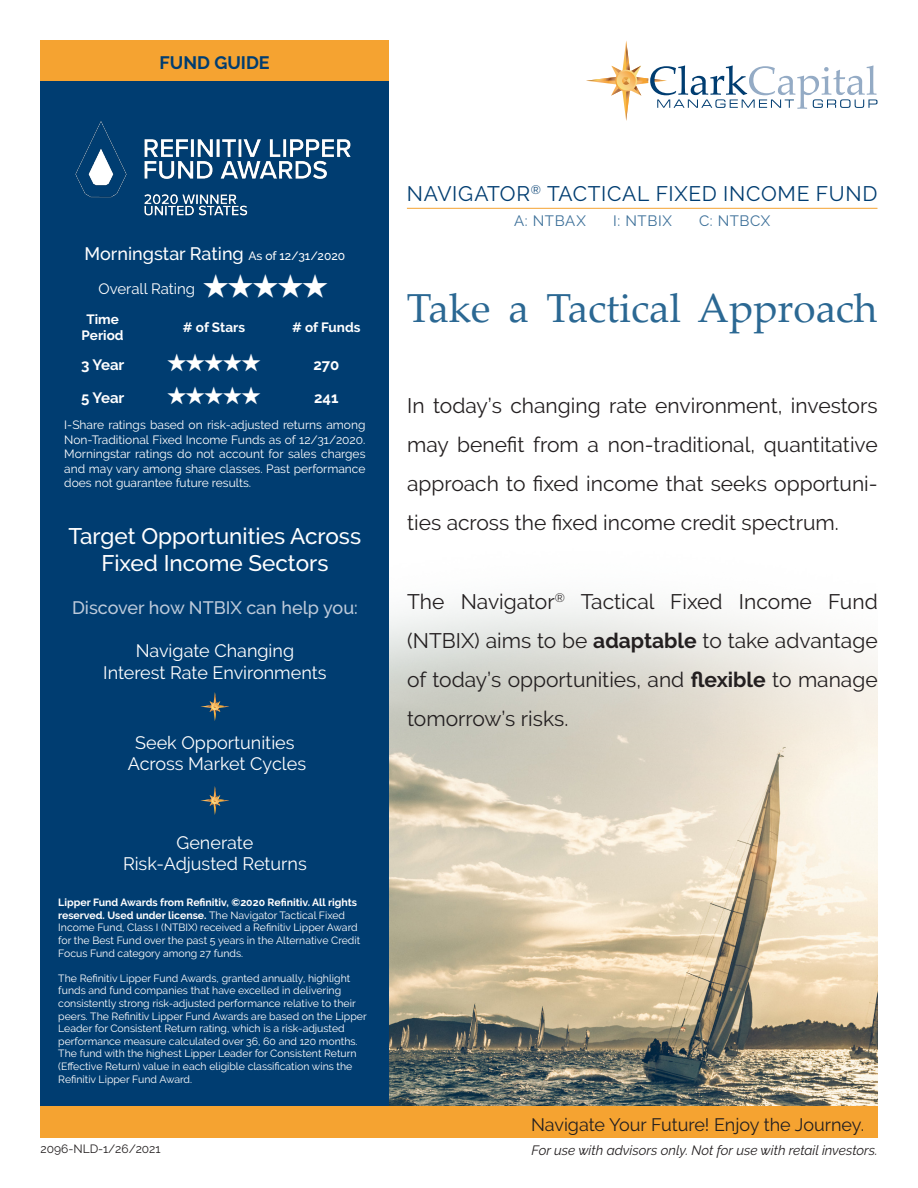
<style>
.page{position:relative;width:918px;height:1188px;background:#fff}
.page>*{position:absolute;margin:0;border:0;box-sizing:border-box;transform-origin:0 0}
.t1{font:40.5px "Palatino Linotype";color:#2b6893}
.Goal_Explanation{font:500 22.5px "Raleway";color:#fff}
.t2{font:21px/39px "Raleway";color:#231f20;text-align:justify}
.t3{font:21px "Raleway";letter-spacing:.03em;color:#003d71}
.Goal_Explanation-2{font:18px/21.6px "Raleway";color:#fff;text-align:center}
.t4{font:18px "Raleway";color:#231f20}
.Goal_Explanation-3{font:500 18px "Raleway";color:#fff}
.Goal_Explanation-4{font:500 18px "Raleway";color:#bdcada}
.t5{font:700 18px "Raleway";color:#003d71}
.t6{font:15px "Raleway";letter-spacing:.04em;color:#3e719a}
.t7{font:700 15px "Raleway";color:#fff}
.t8{font:15px "Raleway";color:#fff}
.t9{font:italic 13.5px "Raleway";color:#231f20}
.t10{font:700 13.5px/16.2px "Raleway";color:#fff;text-align:center}
.Goal_Explanation-5{font:12px/14.4px "Raleway";color:#fff;text-align:justify}
.t11{font:12px "Raleway";color:#231f20}
.t12{font:10.5px/12.6px "Raleway";color:#fff}
.s1{font-size:12px}
.s2{font-weight:700}
</style>
<div class="page">
<img style="left:389px;top:602px;width:489px;height:505px">
<div style="left:40px;top:40px;width:349px;height:1098px;background:#003d71"></div>
<svg style="left:586px;top:41px;width:292px;height:80px"></svg>
<div style="left:40px;top:40px;width:349px;height:41px;background:#f5a331"></div>
<hr style="left:407px;top:208px;width:470px;height:1px;background:#f5a331">
<svg style="left:200px;top:692px;width:29px;height:29px"></svg>
<svg style="left:200px;top:786px;width:29px;height:29px"></svg>
<div style="left:40px;top:1107px;width:838px;height:31px;background:#f5a331"></div>
<img style="left:75px;top:121px;width:276px;height:95px">
<p class="t5" style="left:160px;top:53px;width:112px">FUND GUIDE</p>
<p class="Goal_Explanation-3" style="left:85px;top:243px;width:262px">Morningstar Rating <span class="s1">As of 12/31/2020</span></p>
<p class="t8" style="left:98px;top:280px;width:98px">Overall Rating</p>
<p class="t10" style="left:82px;top:311px;width:43px">Time<br>Period</p>
<p class="t10" style="left:183px;top:320px;width:64px"># of Stars</p>
<p class="t10" style="left:292px;top:320px;width:70px"># of Funds</p>
<p class="t7" style="left:81px;top:356px;width:45px">3 Year</p>
<p class="t7" style="left:313px;top:356px;width:27px">270</p>
<p class="t7" style="left:81px;top:389px;width:45px">5 Year</p>
<p class="t7" style="left:314px;top:389px;width:26px">241</p>
<p class="Goal_Explanation-5" style="left:64px;top:418px;width:303px">I-Share ratings based on risk-adjusted returns among Non-Traditional Fixed Income Funds as of 12/31/2020.<br>Morningstar ratings do not account for sales charges and may vary among share classes. Past performance does not guarantee future results.</p>
<p class="Goal_Explanation" style="left:69px;top:523px;width:294px">Target Opportunities Across</p>
<p class="Goal_Explanation" style="left:101px;top:550px;width:229px">Fixed Income Sectors</p>
<p class="Goal_Explanation-4" style="left:72px;top:597px;width:287px">Discover how NTBIX can help you:</p>
<p class="Goal_Explanation-2" style="left:103px;top:640px;width:225px">Navigate Changing<br>Interest Rate Environments</p>
<p class="Goal_Explanation-2" style="left:128px;top:732px;width:180px">Seek Opportunities<br>Across Market Cycles</p>
<p class="Goal_Explanation-2" style="left:123px;top:832px;width:185px">Generate<br>Risk-Adjusted Returns</p>
<p class="t12" style="left:58px;top:896px;width:303px"><span class="s2">Lipper Fund Awards from Refinitiv, ©2020 Refinitiv. All rights reserved. Used under license.</span> The Navigator Tactical Fixed Income Fund, Class I (NTBIX) received a Refinitiv Lipper Award for the Best Fund over the past 5 years in the Alternative Credit Focus Fund category among 27 funds.</p>
<p class="t12" style="left:58px;top:972px;width:310px">The Refinitiv Lipper Fund Awards, granted annually, highlight funds and fund companies that have excelled in delivering consistently strong risk-adjusted performance relative to their peers. The Refinitiv Lipper Fund Awards are based on the Lipper Leader for Consistent Return rating, which is a risk-adjusted performance measure calculated over 36, 60 and 120 months.<br>The fund with the highest Lipper Leader for Consistent Return (Effective Return) value in each eligible classification wins the Refinitiv Lipper Fund Award.</p>
<p class="t3" style="left:407px;top:182px;width:472px">NAVIGATOR<sup>®</sup> TACTICAL FIXED INCOME FUND</p>
<p class="t6" style="left:514px;top:212px;width:74px">A: NTBAX</p>
<p class="t6" style="left:613px;top:212px;width:60px">I: NTBIX</p>
<p class="t6" style="left:699px;top:212px;width:73px">C: NTBCX</p>
<p class="t1" style="left:407px;top:279px;width:472px">Take a Tactical Approach</p>
<p class="t2" style="left:407px;top:386px;width:472px">In today’s changing rate environment, investors may benefit from a non-traditional, quantitative approach to fixed income that seeks opportuni&shy;ties across the fixed income credit spectrum.</p>
<p class="t2" style="left:407px;top:582px;width:472px">The Navigator<sup>®</sup> Tactical Fixed Income Fund (NTBIX) aims to be <span class="s2">adaptable</span> to take advantage of today’s opportunities, and <span class="s2">flexible</span> to manage tomorrow’s risks.</p>
<p class="t4" style="left:531px;top:1114px;width:335px">Navigate Your Future! Enjoy the Journey.</p>
<p class="t11" style="left:40px;top:1142px;width:122px">2096-NLD-1/26/2021</p>
<p class="t9" style="left:532px;top:1143px;width:348px">For use with advisors only. Not for use with retail investors.</p>
</div>
